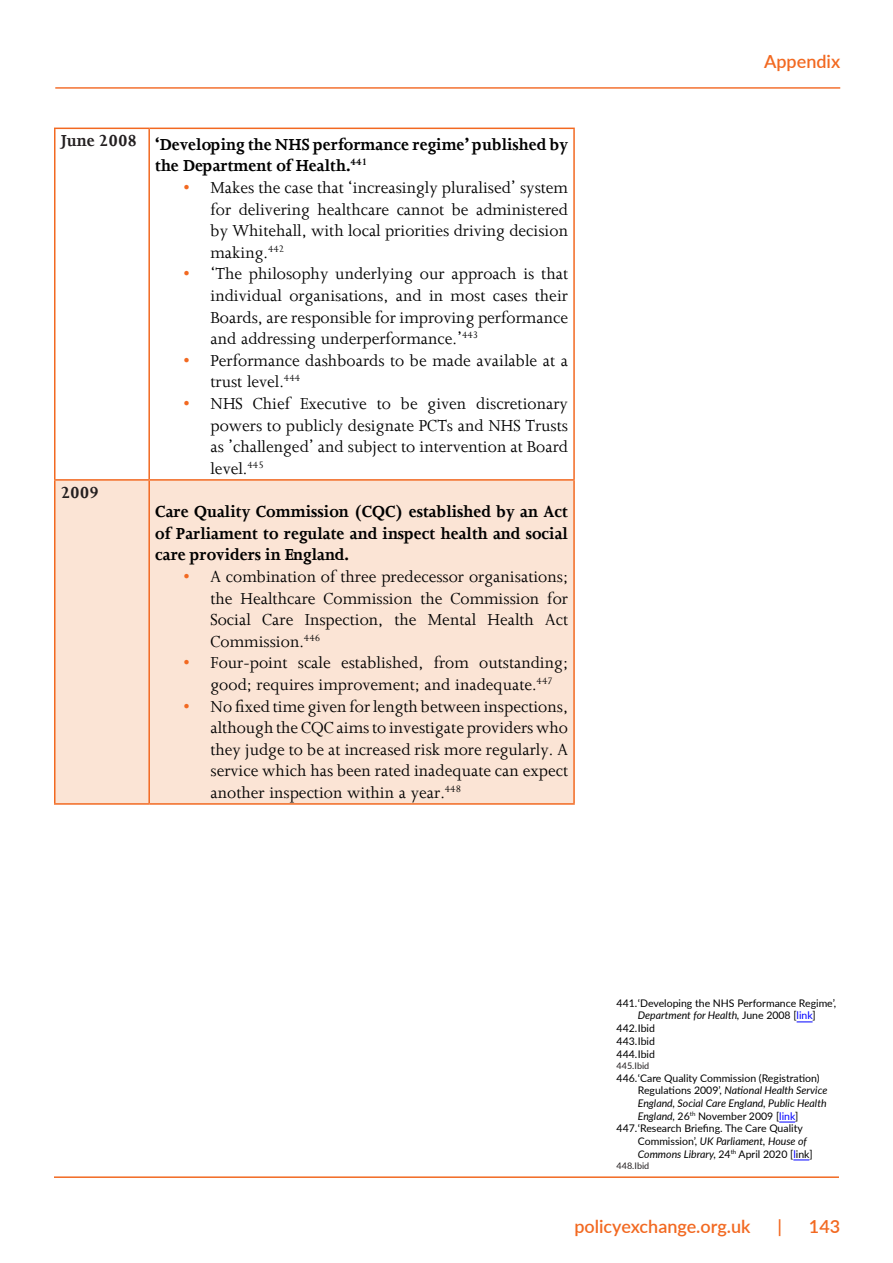
<style>
.page{position:relative;width:893px;height:1263px;background:#fff}
.page>*{position:absolute;margin:0;border:0;box-sizing:border-box;transform-origin:0 0}
.t1{font:18px/21.6px "Joanna";color:#000;text-align:justify}
.First_para_body{font:700 18px/21.6px "Joanna";color:#000}
.t2{font:600 18px "Lato";color:#f26921}
.t3{font:700 18px "Joanna";color:#231f20}
.t4{font:10.5px/12.6px "Lato";color:#000}
.t5{font:9px "Lato";color:#231f20}
.s1{color:#f26921}
.s2{font-style:italic}
.s3{color:#00f}
</style>
<div class="page">
<hr style="left:55px;top:87px;width:785px;height:2px;background:#f37130">
<hr style="left:54px;top:1176px;width:785px;height:2px;background:#f26921">
<div style="left:56px;top:481px;width:517px;height:322px;background:#fbe4d5"></div>
<hr style="left:54px;top:128px;width:95px;height:1px;background:#f26921">
<hr style="left:54px;top:129px;width:2px;height:350px;background:#f26921">
<hr style="left:149px;top:128px;width:426px;height:1px;background:#f26921">
<hr style="left:148px;top:129px;width:2px;height:350px;background:#f26921">
<hr style="left:573px;top:129px;width:2px;height:350px;background:#f26921">
<hr style="left:54px;top:479px;width:95px;height:2px;background:#f26921">
<hr style="left:54px;top:481px;width:2px;height:322px;background:#f26921">
<hr style="left:149px;top:479px;width:426px;height:2px;background:#f26921">
<hr style="left:148px;top:481px;width:2px;height:322px;background:#f26921">
<hr style="left:573px;top:481px;width:2px;height:322px;background:#f26921">
<hr style="left:54px;top:803px;width:95px;height:2px;background:#f26921">
<hr style="left:149px;top:803px;width:426px;height:2px;background:#f26921">
<svg style="left:797px;top:1022px;width:16px;height:1px"></svg>
<svg style="left:779px;top:1122px;width:16px;height:1px"></svg>
<svg style="left:793px;top:1160px;width:16px;height:1px"></svg>
<p class="t3" style="left:61px;top:130px;width:78px">June 2008</p>
<p class="First_para_body" style="left:155px;top:133px;width:414px">‘Developing the NHS performance regime’ published by the Department of Health.<sup>441</sup></p>
<p class="t1" style="left:210px;top:177px;width:359px;text-indent:-27px"><span class="s1">•</span> Makes the case that ‘increasingly pluralised’ system for delivering healthcare cannot be administered by Whitehall, with local priorities driving decision making.<sup>442</sup></p>
<p class="t1" style="left:210px;top:263px;width:359px;text-indent:-27px"><span class="s1">•</span> ‘The philosophy underlying our approach is that individual organisations, and in most cases their Boards, are responsible for improving performance and addressing underperformance.’<sup>443</sup></p>
<p class="t1" style="left:210px;top:349px;width:359px;text-indent:-27px"><span class="s1">•</span> Performance dashboards to be made available at a trust level.<sup>444</sup></p>
<p class="t1" style="left:210px;top:393px;width:359px;text-indent:-27px"><span class="s1">•</span> NHS Chief Executive to be given discretionary powers to publicly designate PCTs and NHS Trusts as ’challenged’ and subject to intervention at Board level.<sup>445</sup></p>
<p class="t3" style="left:61px;top:481px;width:40px">2009</p>
<p class="First_para_body" style="left:155px;top:500px;width:414px;text-align:justify">Care Quality Commission (CQC) established by an Act of Parliament to regulate and inspect health and social care providers in England.</p>
<p class="t1" style="left:210px;top:565px;width:359px;text-indent:-27px"><span class="s1">•</span> A combination of three predecessor organisations; the Healthcare Commission the Commission for Social Care Inspection, the Mental Health Act Commission.<sup>446</sup></p>
<p class="t1" style="left:210px;top:652px;width:359px;text-indent:-27px"><span class="s1">•</span> Four-point scale established, from outstanding; good; requires improvement; and inadequate.<sup>447</sup></p>
<p class="t1" style="left:210px;top:695px;width:359px;text-indent:-27px"><span class="s1">•</span> No fixed time given for length between inspections, although the CQC aims to investigate providers who they judge to be at increased risk more regularly. A service which has been rated inadequate can expect another inspection within a year.<sup>448</sup></p>
<p class="t2" style="left:764px;top:49px;width:78px">Appendix</p>
<p class="t4" style="left:617px;top:996px;width:221px;text-align:center">441.‘Developing the NHS Performance Regime’,<br><span class="s2">Department for Health,</span> June 2008 [<span class="s3">link</span>]</p>
<p class="t4" style="left:617px;top:1021px;width:40px">442.Ibid</p>
<p class="t4" style="left:617px;top:1034px;width:40px">443.Ibid</p>
<p class="t4" style="left:617px;top:1047px;width:40px">444.Ibid</p>
<p class="t5" style="left:617px;top:1059px;width:34px">445.Ibid</p>
<p class="t4" style="left:638px;top:1071px;width:191px;text-indent:-21px">446.‘Care Quality Commission (Registration)<br>Regulations 2009’, <span class="s2">National Health Service England, Social Care England, Public Health England,</span> 26<sup>th</sup> November 2009 [<span class="s3">link</span>]</p>
<p class="t4" style="left:638px;top:1122px;width:176px;text-indent:-21px">447.‘Research Briefing. The Care Quality<br>Commission’, <span class="s2">UK Parliament, House of<br>Commons Library,</span> 24<sup>th</sup> April 2020 [<span class="s3">l</span>ink]</p>
<p class="t5" style="left:617px;top:1159px;width:34px">448.Ibid</p>
<p class="t2" style="left:574px;top:1213px;width:178px">policyexchange.org.uk</p>
<p class="t2" style="left:777px;top:1213px;width:6px">|</p>
<p class="t2" style="left:809px;top:1213px;width:33px">143</p>
</div>
